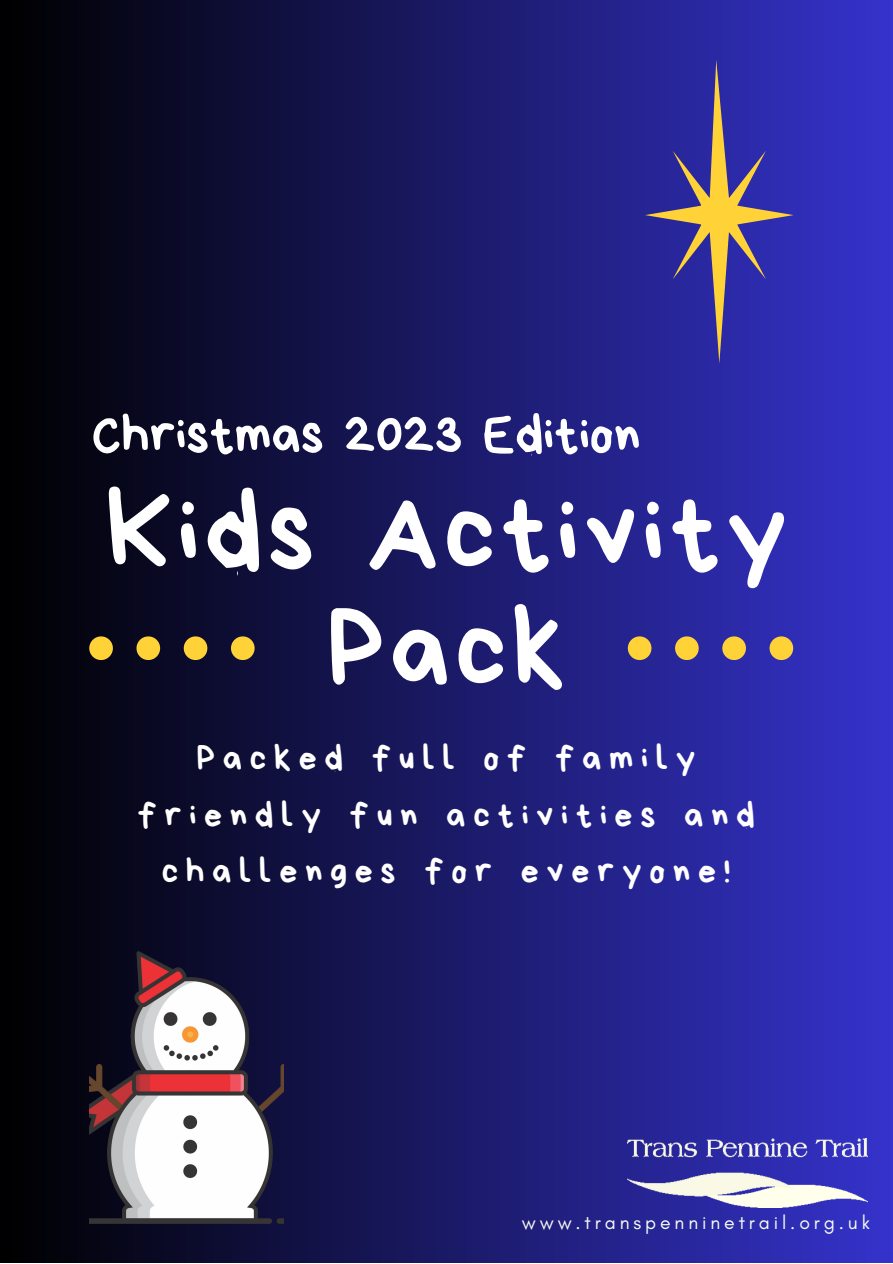
<style>
.page{position:relative;width:893px;height:1264px;background:#fff}
.page>*{position:absolute;margin:0;border:0;box-sizing:border-box;transform-origin:0 0}
.t1{font:111.45px/116.9px "Bryndan Write";letter-spacing:.045em;color:#fff;text-align:center}
.t2{font:54.3px "Bryndan Write";color:#fff}
.t3{font:35.7px/56.2px "Bryndan Write";letter-spacing:.215em;color:#fff;text-align:center}
.t4{font:19.35px "Glacial Indifference";letter-spacing:.2em;color:#f7fcf0}
</style>
<div class="page">
<div style="left:0;top:0;width:892px;height:1262px;background:linear-gradient(to right,#000,#3532cb)"></div>
<svg style="left:89px;top:636px;width:165px;height:24px;background:#76622e"></svg>
<svg style="left:627px;top:636px;width:166px;height:24px;background:#877373"></svg>
<img style="left:627px;top:1138px;width:240px;height:69px">
<svg style="left:645px;top:56px;width:148px;height:307px;background:#463f95"></svg>
<img style="left:89px;top:951px;width:195px;height:272px">
<p class="t2" style="left:92px;top:408px;width:550px">Christmas 2023 Edition</p>
<p class="t1" style="left:105px;top:474px;width:683px">Kids Activity<br>Pack</p>
<p class="t3" style="left:137px;top:730px;width:619px">Packed full of family friendly fun activities and challenges for everyone!</p>
<p class="t4" style="left:521px;top:1210px;width:349px">www.transpenninetrail.org.uk</p>
</div>
